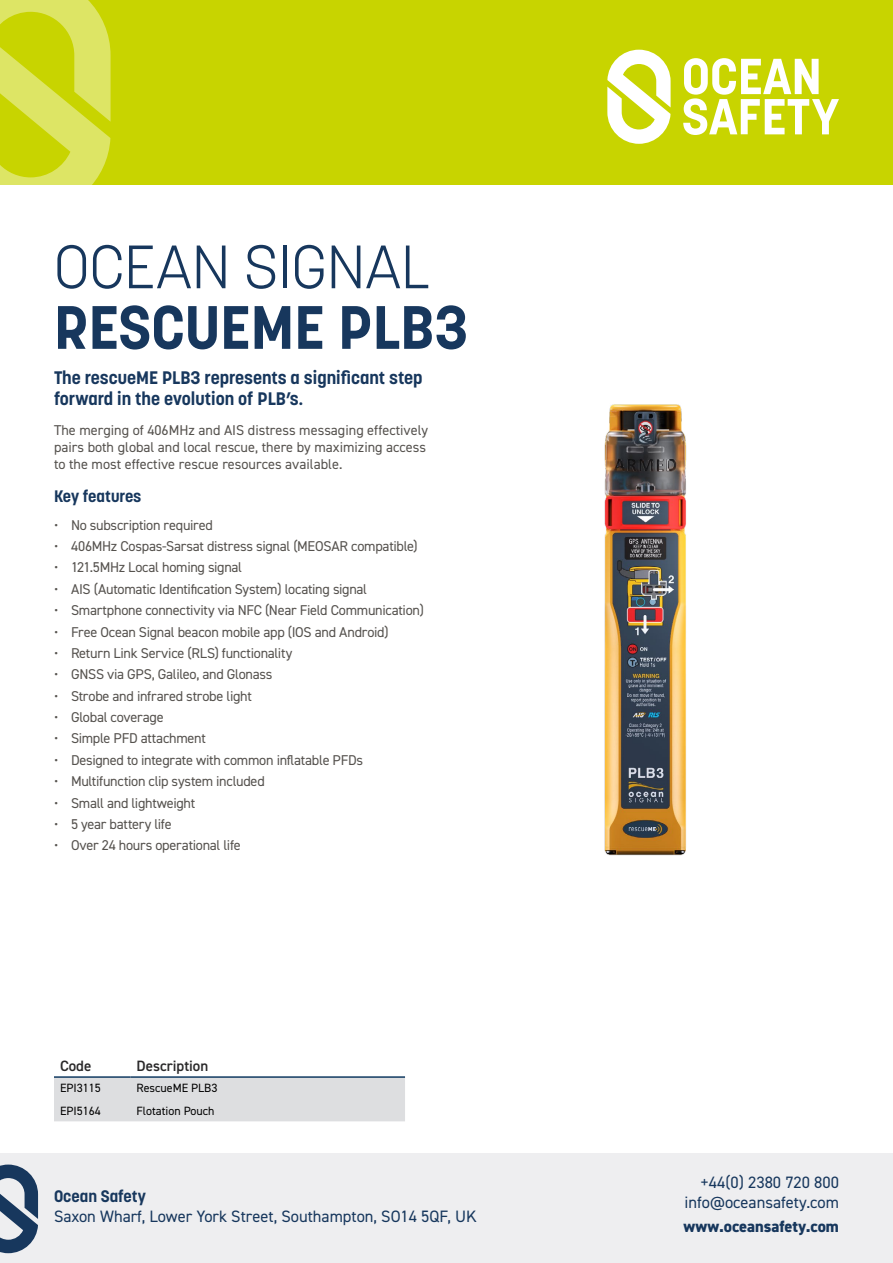
<style>
.page{position:relative;width:893px;height:1263px;background:#fff}
.page>*{position:absolute;margin:0;border:0;box-sizing:border-box;transform-origin:0 0}
.t1{font:700 60.6px "Korolev";color:#17375d}
.t2{font:300 60.6px "Korolev";color:#17375d}
.t3{font:700 18px/21.6px "Korolev";color:#17375d}
.t4{font:16.5px/19.8px "DIN2014";color:#17375d;text-align:right}
.t5{font:700 16.5px "Korolev";color:#17375d}
.t6{font:800 16.5px "DIN2014";color:#17375d}
.t7{font:600 15px "DIN2014";color:#292829}
.t8{font:14.25px/17.1px "DIN2014";letter-spacing:-.015em;color:#55524e}
.t9{font:12px "DIN2014";color:#000}
</style>
<div class="page">
<div style="left:0;top:0;width:893px;height:185px;background:#c8d400"></div>
<svg style="left:0;top:0;width:111px;height:185px"></svg>
<svg style="left:607px;top:50px;width:64px;height:94px"></svg>
<svg style="left:683px;top:58px;width:156px;height:77px"></svg>
<div style="left:0;top:1153px;width:893px;height:110px;background:#eeeef0"></div>
<svg style="left:0;top:1164px;width:38px;height:89px"></svg>
<img style="left:604px;top:404px;width:83px;height:452px">
<div style="left:54px;top:1078px;width:351px;height:43px;background:#dddee0"></div>
<hr style="left:54px;top:1076px;width:77px;height:2px;background:#113b62">
<hr style="left:131px;top:1076px;width:274px;height:2px;background:#113b62">
<h1 class="t2" style="left:54px;top:228px;width:377px">OCEAN SIGNAL</h1>
<h1 class="t1" style="left:54px;top:289px;width:415px">RESCUEME PLB3</h1>
<p class="t3" style="left:54px;top:366px;width:370px">The rescueME PLB3 represents a significant step forward in the evolution of PLB’s.</p>
<p class="t8" style="left:54px;top:421px;width:376px">The merging of 406MHz and AIS distress messaging effectively pairs both global and local rescue, there by maximizing access to the most effective rescue resources available.</p>
<p class="t5" style="left:54px;top:486px;width:89px">Key features</p>
<p class="t8" style="left:54px;top:516px;width:160px">• No subscription required</p>
<p class="t8" style="left:54px;top:537px;width:365px">• 406MHz Cospas-Sarsat distress signal (MEOSAR compatible)</p>
<p class="t8" style="left:54px;top:559px;width:190px">• 121.5MHz Local homing signal</p>
<p class="t8" style="left:54px;top:580px;width:315px">• AIS (Automatic Identification System) locating signal</p>
<p class="t8" style="left:54px;top:601px;width:371px">• Smartphone connectivity via NFC (Near Field Communication)</p>
<p class="t8" style="left:54px;top:623px;width:336px">• Free Ocean Signal beacon mobile app (IOS and Android)</p>
<p class="t8" style="left:54px;top:644px;width:240px">• Return Link Service (RLS) functionality</p>
<p class="t8" style="left:54px;top:665px;width:220px">• GNSS via GPS, Galileo, and Glonass</p>
<p class="t8" style="left:54px;top:687px;width:199px">• Strobe and infrared strobe light</p>
<p class="t8" style="left:54px;top:708px;width:111px">• Global coverage</p>
<p class="t8" style="left:54px;top:730px;width:153px">• Simple PFD attachment</p>
<p class="t8" style="left:54px;top:751px;width:311px">• Designed to integrate with common inflatable PFDs</p>
<p class="t8" style="left:54px;top:772px;width:212px">• Multifunction clip system included</p>
<p class="t8" style="left:54px;top:794px;width:143px">• Small and lightweight</p>
<p class="t8" style="left:54px;top:815px;width:119px">• 5 year battery life</p>
<p class="t8" style="left:54px;top:836px;width:188px">• Over 24 hours operational life</p>
<p class="t7" style="left:60px;top:1056px;width:33px">Code</p>
<p class="t7" style="left:137px;top:1056px;width:73px">Description</p>
<p class="t9" style="left:60px;top:1081px;width:42px">EPI3115</p>
<p class="t9" style="left:137px;top:1081px;width:82px">RescueME PLB3</p>
<p class="t9" style="left:60px;top:1103px;width:42px">EPI5164</p>
<p class="t9" style="left:137px;top:1103px;width:79px">Flotation Pouch</p>
<p class="t5" style="left:54px;top:1186px;width:93px">Ocean Safety</p>
<p class="t4" style="left:54px;top:1206px;width:424px">Saxon Wharf, Lower York Street, Southampton, SO14 5QF, UK</p>
<p class="t4" style="left:685px;top:1172px;width:156px">+44(0) 2380 720 800 info@oceansafety.com</p>
<p class="t6" style="left:684px;top:1215px;width:157px">www.oceansafety.com</p>
</div>
